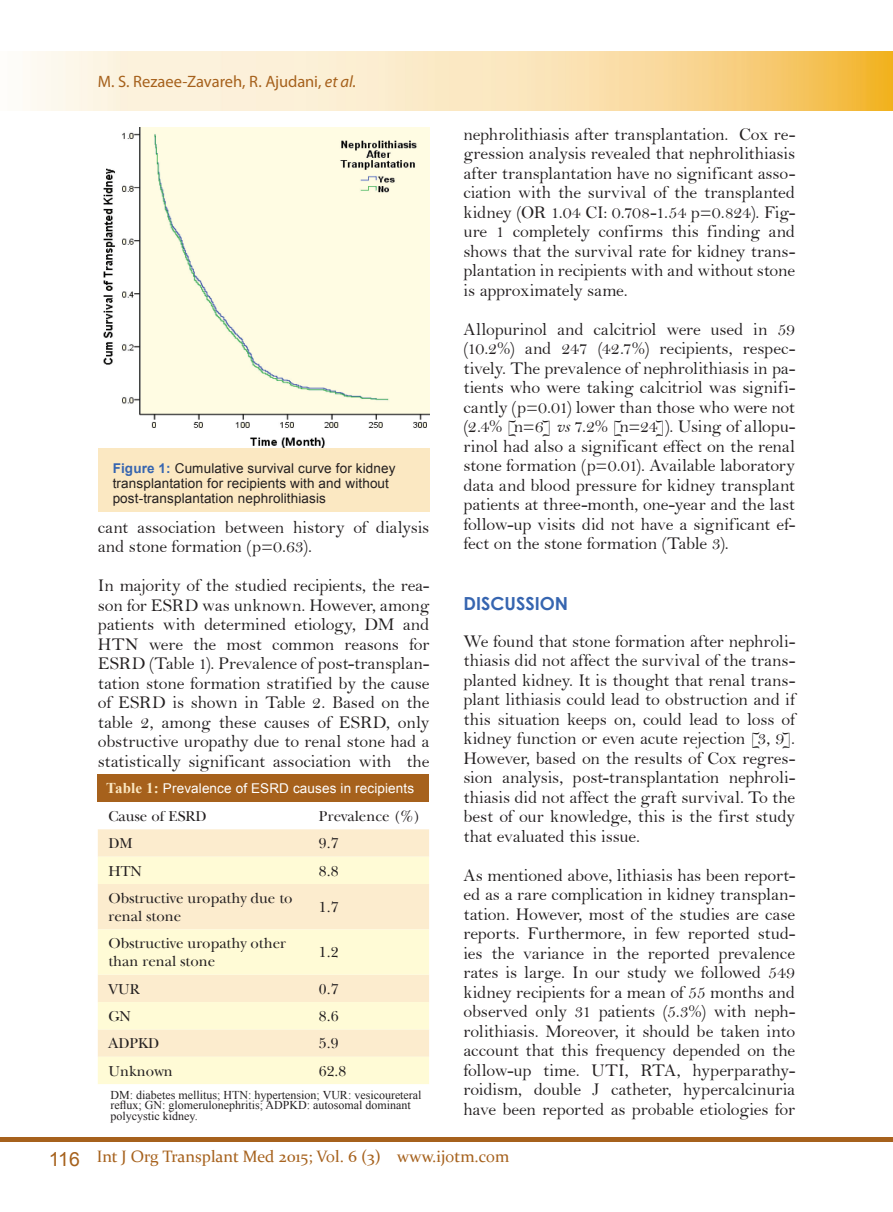
<style>
.page{position:relative;width:893px;height:1212px;background:#fff}
.page>*{position:absolute;margin:0;border:0;box-sizing:border-box;transform-origin:0 0}
.Body{font:18px/19.5px "Bell";letter-spacing:-.01em;color:#231f20;text-align:justify}
.Heading{font:700 18px "Century Gothic";color:#3665b0}
.t1{font:16.5px "Constantia";color:#a6611c}
.Runnig_Author{font:16.5px "Myriad Pro";color:#a6611c}
.Table_Text{font:15px/18px "Baskerville S Si";color:#231f20}
.Figure{font:13.5px/15px "Arial";letter-spacing:.01em;color:#231f20}
.Table{font:13.5px "Arial";letter-spacing:.01em;color:#fff}
.t2{font:12px/10.5px "Times New Roman";color:#231f20}
.s1{font-style:italic}
.s2{font-weight:700;color:#3665b0}
.s3{font-family:"Times New Roman";font-weight:700;font-size:15px;color:#fbe8c2}
.s4{font-family:"Bell MT Italic"}
.s5{font-family:"Arial";font-size:19.5px}
</style>
<div class="page">
<div style="left:0;top:1137px;width:893px;height:5px;background:#a6611c"></div>
<img style="left:30px;top:52px;width:863px;height:59px">
<img style="left:103px;top:128px;width:326px;height:320px">
<div style="left:98px;top:448px;width:331px;height:64px;background:#fbe8c2"></div>
<div style="left:98px;top:775px;width:331px;height:27px;background:#a6611c"></div>
<svg style="left:98px;top:829px;width:331px;height:28px;background:#fceccf"></svg>
<svg style="left:98px;top:857px;width:331px;height:227px;background:#fdf4d2"></svg>
<p class="Runnig_Author" style="left:98px;top:72px;width:260px">M. S. Rezaee-Zavareh, R. Ajudani, <span class="s1">et al.</span></p>
<p class="Figure" style="left:113px;top:461px;width:284px"><span class="s2">Figure 1:</span> Cumulative survival curve for kidney transplantation for recipients with and without post-transplantation nephrolithiasis</p>
<p class="Body" style="left:98px;top:517px;width:333px">cant association between history of dialysis and stone formation (p=0.63).</p>
<p class="Body" style="left:98px;top:575px;width:333px">In majority of the studied recipients, the rea&shy;son for ESRD was unknown. However, among patients with determined etiology, DM and HTN were the most common reasons for ESRD (Table 1). Prevalence of post-transplan&shy;tation stone formation stratified by the cause of ESRD is shown in Table 2. Based on the table 2, among these causes of ESRD, only obstructive uropathy due to renal stone had a statistically significant association with the</p>
<p class="Table" style="left:106px;top:780px;width:309px"><span class="s3">Table 1:</span> Prevalence of ESRD causes in recipients</p>
<p class="Table_Text" style="left:108px;top:807px;width:100px">Cause of ESRD</p>
<p class="Table_Text" style="left:319px;top:807px;width:103px">Prevalence (%)</p>
<p class="Table_Text" style="left:108px;top:834px;width:26px">DM</p>
<p class="Table_Text" style="left:319px;top:834px;width:21px">9.7</p>
<p class="Table_Text" style="left:108px;top:861px;width:35px">HTN</p>
<p class="Table_Text" style="left:319px;top:861px;width:21px">8.8</p>
<p class="Table_Text" style="left:108px;top:889px;width:186px">Obstructive uropathy due to renal stone</p>
<p class="Table_Text" style="left:319px;top:898px;width:21px">1.7</p>
<p class="Table_Text" style="left:108px;top:934px;width:179px">Obstructive uropathy other than renal stone</p>
<p class="Table_Text" style="left:319px;top:943px;width:21px">1.2</p>
<p class="Table_Text" style="left:108px;top:979px;width:33px">VUR</p>
<p class="Table_Text" style="left:319px;top:979px;width:21px">0.7</p>
<p class="Table_Text" style="left:108px;top:1007px;width:24px">GN</p>
<p class="Table_Text" style="left:319px;top:1007px;width:21px">8.6</p>
<p class="Table_Text" style="left:108px;top:1034px;width:52px">ADPKD</p>
<p class="Table_Text" style="left:319px;top:1034px;width:21px">5.9</p>
<p class="Table_Text" style="left:108px;top:1061px;width:66px">Unknown</p>
<p class="Table_Text" style="left:319px;top:1061px;width:29px">62.8</p>
<p class="t2" style="left:111px;top:1089px;width:313px">DM: diabetes mellitus; HTN: hypertension; VUR: vesicoureteral reflux; GN: glomerulonephritis; ADPKD: autosomal dominant polycystic kidney.</p>
<p class="Body" style="left:463px;top:124px;width:333px">nephrolithiasis after transplantation. Cox re&shy;gression analysis revealed that nephrolithiasis after transplantation have no significant asso&shy;ciation with the survival of the transplanted kidney (OR 1.04 CI: 0.708-1.54 p=0.824). Fig&shy;ure 1 completely confirms this finding and shows that the survival rate for kidney trans&shy;plantation in recipients with and without stone is approximately same.</p>
<p class="Body" style="left:463px;top:319px;width:333px">Allopurinol and calcitriol were used in 59 (10.2%) and 247 (42.7%) recipients, respec&shy;tively. The prevalence of nephrolithiasis in pa&shy;tients who were taking calcitriol was signifi&shy;cantly (p=0.01) lower than those who were not (2.4% [n=6] <span class="s4">vs</span> 7.2% [n=24]). Using of allopu&shy;rinol had also a significant effect on the renal stone formation (p=0.01). Available laboratory data and blood pressure for kidney transplant patients at three-month, one-year and the last follow-up visits did not have a significant ef&shy;fect on the stone formation (Table 3).</p>
<p class="Heading" style="left:463px;top:590px;width:106px">DISCUSSION</p>
<p class="Body" style="left:463px;top:631px;width:333px">We found that stone formation after nephroli&shy;thiasis did not affect the survival of the trans&shy;planted kidney. It is thought that renal trans&shy;plant lithiasis could lead to obstruction and if this situation keeps on, could lead to loss of kidney function or even acute rejection [3, 9].<br>However, based on the results of Cox regres&shy;sion analysis, post-transplantation nephroli&shy;thiasis did not affect the graft survival. To the best of our knowledge, this is the first study that evaluated this issue.</p>
<p class="Body" style="left:463px;top:865px;width:333px">As mentioned above, lithiasis has been report&shy;ed as a rare complication in kidney transplan&shy;tation. However, most of the studies are case reports. Furthermore, in few reported stud&shy;ies the variance in the reported prevalence rates is large. In our study we followed 549 kidney recipients for a mean of 55 months and observed only 31 patients (5.3%) with neph&shy;rolithiasis. Moreover, it should be taken into account that this frequency depended on the follow-up time. UTI, RTA, hyperparathy&shy;roidism, double J catheter, hypercalcinuria have been reported as probable etiologies for</p>
<p class="t1" style="left:49px;top:1145px;width:462px"><span class="s5">116</span> Int J Org Transplant Med 2015; Vol. 6 (3) www.ijotm.com</p>
</div>
